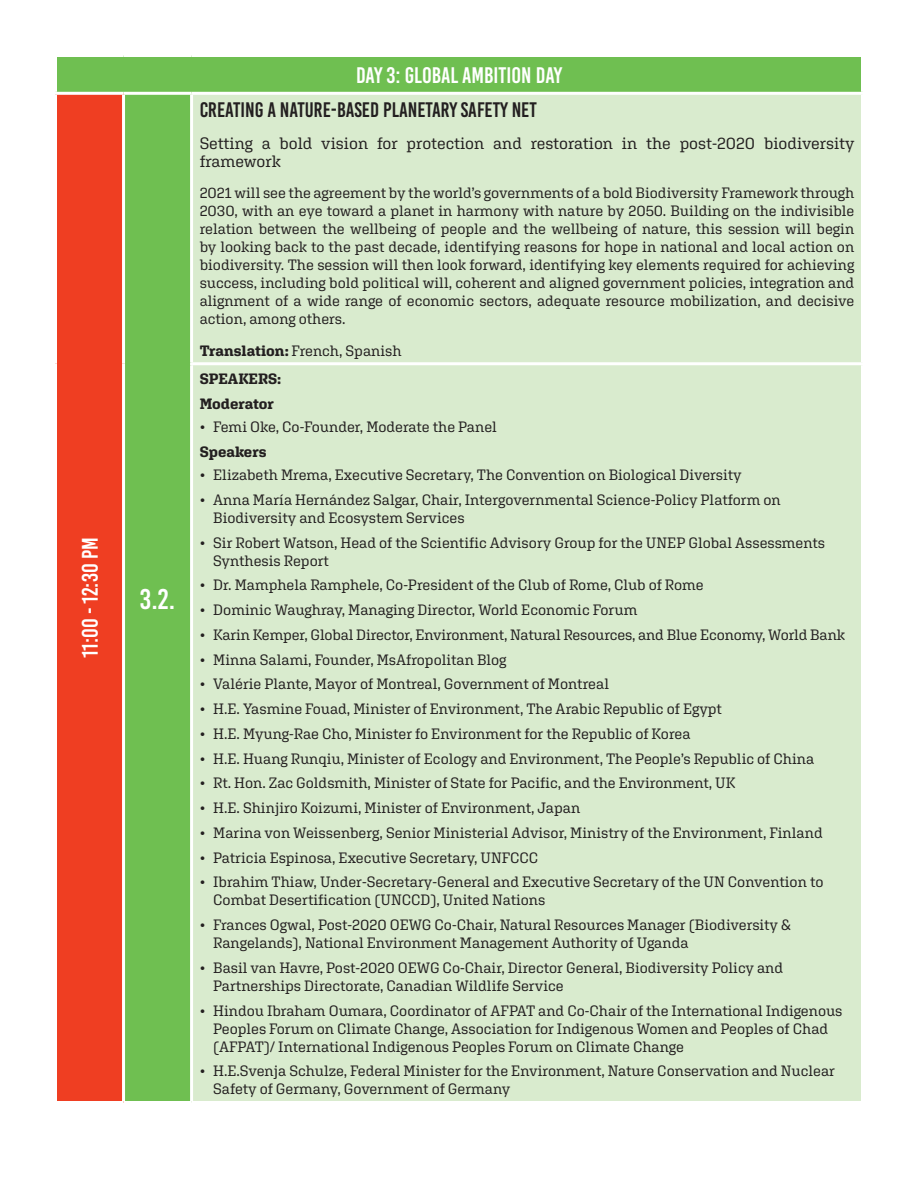
<style>
.page{position:relative;width:918px;height:1188px;background:#fff}
.page>*{position:absolute;margin:0;border:0;box-sizing:border-box;transform-origin:0 0}
.Numbers{font:28.5px "Bebas Kai";color:#fff}
.t1{font:22.5px "Bebas Kai";color:#fff}
.heading{font:21px "Bebas Kai";color:#231f20}
.Body_Text{font:16.5px/18px "Aglet Slab";letter-spacing:-.005em;color:#231f20}
.Body_Text-2{font:15px/18px "Aglet Slab";letter-spacing:-.005em;color:#231f20}
.Body_Text-3{font:700 15px "Aglet Slab";color:#231f20}
.s1{font-weight:700}
</style>
<div class="page">
<div style="left:57px;top:57px;width:804px;height:1044px;background:#6fbf51"></div>
<div style="left:56px;top:93px;width:68px;height:1009px;background:#ef3e22"></div>
<div style="left:193px;top:95px;width:668px;height:1006px;background:#d9ebce"></div>
<hr style="left:54px;top:92px;width:70px;height:3px;background:#fff">
<hr style="left:54px;top:95px;width:3px;height:269px;background:#fff">
<hr style="left:124px;top:92px;width:68px;height:3px;background:#fff">
<hr style="left:122px;top:95px;width:3px;height:269px;background:#fff">
<hr style="left:192px;top:92px;width:672px;height:3px;background:#fff">
<hr style="left:190px;top:95px;width:3px;height:267px;background:#fff">
<hr style="left:54px;top:364px;width:3px;height:737px;background:#fff">
<hr style="left:122px;top:364px;width:3px;height:737px;background:#fff">
<hr style="left:190px;top:362px;width:674px;height:3px;background:#fff">
<hr style="left:190px;top:365px;width:3px;height:736px;background:#fff">
<hr style="left:54px;top:1101px;width:70px;height:3px;background:#fff">
<p class="t1" style="left:78px;top:658px;width:122px;rotate:-90deg">11:00 - 12:30 PM</p>
<p class="Numbers" style="left:140px;top:583px;width:37px">3.2.</p>
<p class="t1" style="left:356px;top:63px;width:208px">DAY 3: GLOBAL AMBITION DAY</p>
<p class="heading" style="left:200px;top:99px;width:339px">CREATING A NATURE-BASED PLANETARY SAFETY NET</p>
<p class="Body_Text" style="left:200px;top:134px;width:656px">Setting a bold vision for protection and restoration in the post-2020 biodiversity framework</p>
<p class="Body_Text-2" style="left:200px;top:184px;width:656px;text-align:justify">2021 will see the agreement by the world’s governments of a bold Biodiversity Framework through 2030, with an eye toward a planet in harmony with nature by 2050. Building on the indivisible relation between the wellbeing of people and the wellbeing of nature, this session will begin by looking back to the past decade, identifying reasons for hope in national and local action on biodiversity. The session will then look forward, identifying key elements required for achieving success, including bold political will, coherent and aligned government policies, integration and alignment of a wide range of economic sectors, adequate resource mobilization, and decisive action, among others.</p>
<p class="Body_Text-2" style="left:200px;top:341px;width:204px"><span class="s1">Translation:</span> French, Spanish</p>
<p class="Body_Text-3" style="left:200px;top:370px;width:83px">SPEAKERS:</p>
<p class="Body_Text-3" style="left:200px;top:394px;width:76px">Moderator</p>
<p class="Body_Text-2" style="left:200px;top:418px;width:299px">• Femi Oke, Co-Founder, Moderate the Panel</p>
<p class="Body_Text-3" style="left:200px;top:442px;width:68px">Speakers</p>
<p class="Body_Text-2" style="left:200px;top:466px;width:544px">• Elizabeth Mrema, Executive Secretary, The Convention on Biological Diversity</p>
<p class="Body_Text-2" style="left:213px;top:490px;width:569px;text-indent:-14px">• Anna María Hernández Salgar, Chair, Intergovernmental Science-Policy Platform on<br>Biodiversity and Ecosystem Services</p>
<p class="Body_Text-2" style="left:213px;top:533px;width:614px;text-indent:-14px">• Sir Robert Watson, Head of the Scientific Advisory Group for the UNEP Global Assessments<br>Synthesis Report</p>
<p class="Body_Text-2" style="left:200px;top:576px;width:506px">• Dr. Mamphela Ramphele, Co-President of the Club of Rome, Club of Rome</p>
<p class="Body_Text-2" style="left:200px;top:601px;width:439px">• Dominic Waughray, Managing Director, World Economic Forum</p>
<p class="Body_Text-2" style="left:200px;top:625px;width:647px">• Karin Kemper, Global Director, Environment, Natural Resources, and Blue Economy, World Bank</p>
<p class="Body_Text-2" style="left:200px;top:650px;width:309px">• Minna Salami, Founder, MsAfropolitan Blog</p>
<p class="Body_Text-2" style="left:200px;top:675px;width:411px">• Valérie Plante, Mayor of Montreal, Government of Montreal</p>
<p class="Body_Text-2" style="left:200px;top:700px;width:524px">• H.E. Yasmine Fouad, Minister of Environment, The Arabic Republic of Egypt</p>
<p class="Body_Text-2" style="left:200px;top:724px;width:492px">• H.E. Myung-Rae Cho, Minister fo Environment for the Republic of Korea</p>
<p class="Body_Text-2" style="left:200px;top:749px;width:616px">• H.E. Huang Runqiu, Minister of Ecology and Environment, The People’s Republic of China</p>
<p class="Body_Text-2" style="left:200px;top:774px;width:537px">• Rt. Hon. Zac Goldsmith, Minister of State for Pacific, and the Environment, UK</p>
<p class="Body_Text-2" style="left:200px;top:799px;width:382px">• H.E. Shinjiro Koizumi, Minister of Environment, Japan</p>
<p class="Body_Text-2" style="left:200px;top:823px;width:625px">• Marina von Weissenberg, Senior Ministerial Advisor, Ministry of the Environment, Finland</p>
<p class="Body_Text-2" style="left:200px;top:848px;width:340px">• Patricia Espinosa, Executive Secretary, UNFCCC</p>
<p class="Body_Text-2" style="left:213px;top:873px;width:612px;text-indent:-14px">• Ibrahim Thiaw, Under-Secretary-General and Executive Secretary of the UN Convention to<br>Combat Desertification (UNCCD), United Nations</p>
<p class="Body_Text-2" style="left:213px;top:916px;width:579px;text-indent:-14px">• Frances Ogwal, Post-2020 OEWG Co-Chair, Natural Resources Manager (Biodiversity &amp;<br>Rangelands), National Environment Management Authority of Uganda</p>
<p class="Body_Text-2" style="left:213px;top:958px;width:572px;text-indent:-14px">• Basil van Havre, Post-2020 OEWG Co-Chair, Director General, Biodiversity Policy and<br>Partnerships Directorate, Canadian Wildlife Service</p>
<p class="Body_Text-2" style="left:213px;top:1001px;width:631px;text-indent:-14px">• Hindou Ibraham Oumara, Coordinator of AFPAT and Co-Chair of the International Indigenous<br>Peoples Forum on Climate Change, Association for Indigenous Women and Peoples of Chad (AFPAT)/ International Indigenous Peoples Forum on Climate Change</p>
<p class="Body_Text-2" style="left:213px;top:1062px;width:623px;text-indent:-14px">• H.E.Svenja Schulze, Federal Minister for the Environment, Nature Conservation and Nuclear<br>Safety of Germany, Government of Germany</p>
</div>
